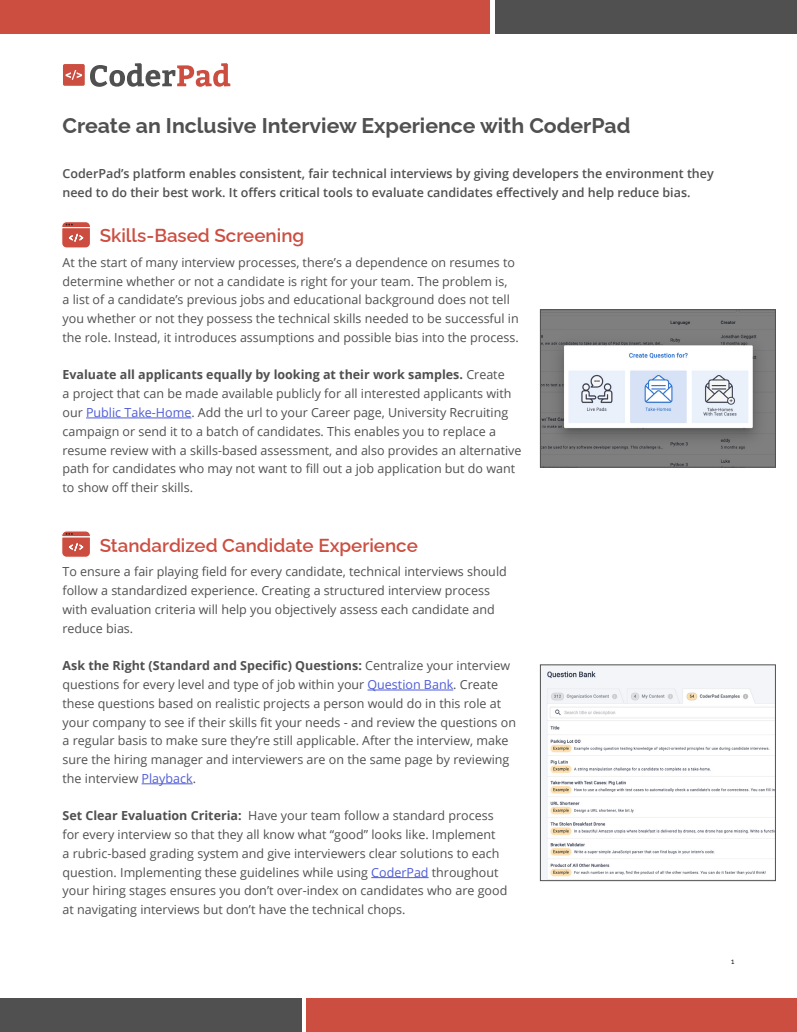
<style>
.page{position:relative;width:797px;height:1032px;background:#fff}
.page>*{position:absolute;margin:0;border:0;box-sizing:border-box;transform-origin:0 0}
.t1{font:700 21.25px "Raleway";color:#515050}
.t2{font:600 18.75px "Raleway";color:#cc4e41}
.t3{font:12.5px/18.8px "Open Sans";color:#515050}
.t4{font:600 12.5px/18.8px "Open Sans";color:#515050}
.t5{font:7.5px "Raleway";color:#000}
.s1{font-weight:700}
.s2{color:#4f5cd6}
</style>
<div class="page">
<div style="left:0;top:0;width:490px;height:33px;background:#cc4e41"></div>
<div style="left:495px;top:0;width:302px;height:33px;background:#515050"></div>
<svg style="left:63px;top:63px;width:167px;height:24px"></svg>
<hr style="left:86px;top:417px;width:105px;height:1px;background:#4f5cd6">
<hr style="left:367px;top:689px;width:86px;height:1px;background:#4f5cd6">
<hr style="left:142px;top:783px;width:51px;height:1px;background:#4f5cd6">
<hr style="left:371px;top:877px;width:58px;height:1px;background:#4f5cd6">
<svg style="left:62px;top:222px;width:28px;height:26px"></svg>
<div style="left:307px;top:998px;width:490px;height:33px;background:#cc4e41"></div>
<div style="left:0;top:998px;width:302px;height:33px;background:#515050"></div>
<svg style="left:62px;top:531px;width:28px;height:26px"></svg>
<img style="left:542px;top:666px;width:231px;height:212px">
<div style="left:540px;top:664px;width:235px;height:216px;border:1px solid #515050"></div>
<img style="left:542px;top:311px;width:231px;height:154px">
<div style="left:540px;top:309px;width:235px;height:158px;border:1px solid #515050"></div>
<h1 class="t1" style="left:62px;top:109px;width:569px">Create an Inclusive Interview Experience with CoderPad</h1>
<p class="t4" style="left:62px;top:164px;width:653px">CoderPad’s platform enables consistent, fair technical interviews by giving developers the environment they need to do their best work. It offers critical tools to evaluate candidates effectively and help reduce bias.</p>
<h2 class="t2" style="left:100px;top:221px;width:206px">Skills-Based Screening</h2>
<p class="t3" style="left:62px;top:252px;width:458px">At the start of many interview processes, there’s a dependence on resumes to determine whether or not a candidate is right for your team. The problem is,<br>a list of a candidate’s previous jobs and educational background does not tell you whether or not they possess the technical skills needed to be successful in the role. Instead, it introduces assumptions and possible bias into the process.</p>
<p class="t3" style="left:62px;top:365px;width:460px"><span class="s1">Evaluate all applicants equally by looking at their work samples.</span> Create<br>a project that can be made available publicly for all interested applicants with our <span class="s2">Public Take-Home</span>. Add the url to your Career page, University Recruiting campaign or send it to a batch of candidates. This enables you to replace a resume review with a skills-based assessment, and also provides an alternative path for candidates who may not want to fill out a job application but do want to show off their skills.</p>
<h2 class="t2" style="left:100px;top:530px;width:320px">Standardized Candidate Experience</h2>
<p class="t3" style="left:62px;top:562px;width:446px">To ensure a fair playing field for every candidate, technical interviews should follow a standardized experience. Creating a structured interview process with evaluation criteria will help you objectively assess each candidate and reduce bias.</p>
<p class="t3" style="left:62px;top:656px;width:455px"><span class="s1">Ask the Right (Standard and Specific) Questions:</span> Centralize your interview questions for every level and type of job within your <span class="s2">Question Bank</span>. Create these questions based on realistic projects a person would do in this role at your company to see if their skills fit your needs - and review the questions on a regular basis to make sure they’re still applicable. After the interview, make sure the hiring manager and interviewers are on the same page by reviewing the interview <span class="s2">Playback</span>.</p>
<p class="t3" style="left:62px;top:806px;width:446px"><span class="s1">Set Clear Evaluation Criteria:</span> Have your team follow a standard process for every interview so that they all know what “good” looks like. Implement<br>a rubric-based grading system and give interviewers clear solutions to each question. Implementing these guidelines while using <span class="s2">CoderPad</span> throughout your hiring stages ensures you don’t over-index on candidates who are good at navigating interviews but don’t have the technical chops.</p>
<p class="t5" style="left:731px;top:955px;width:5px">1</p>
</div>
